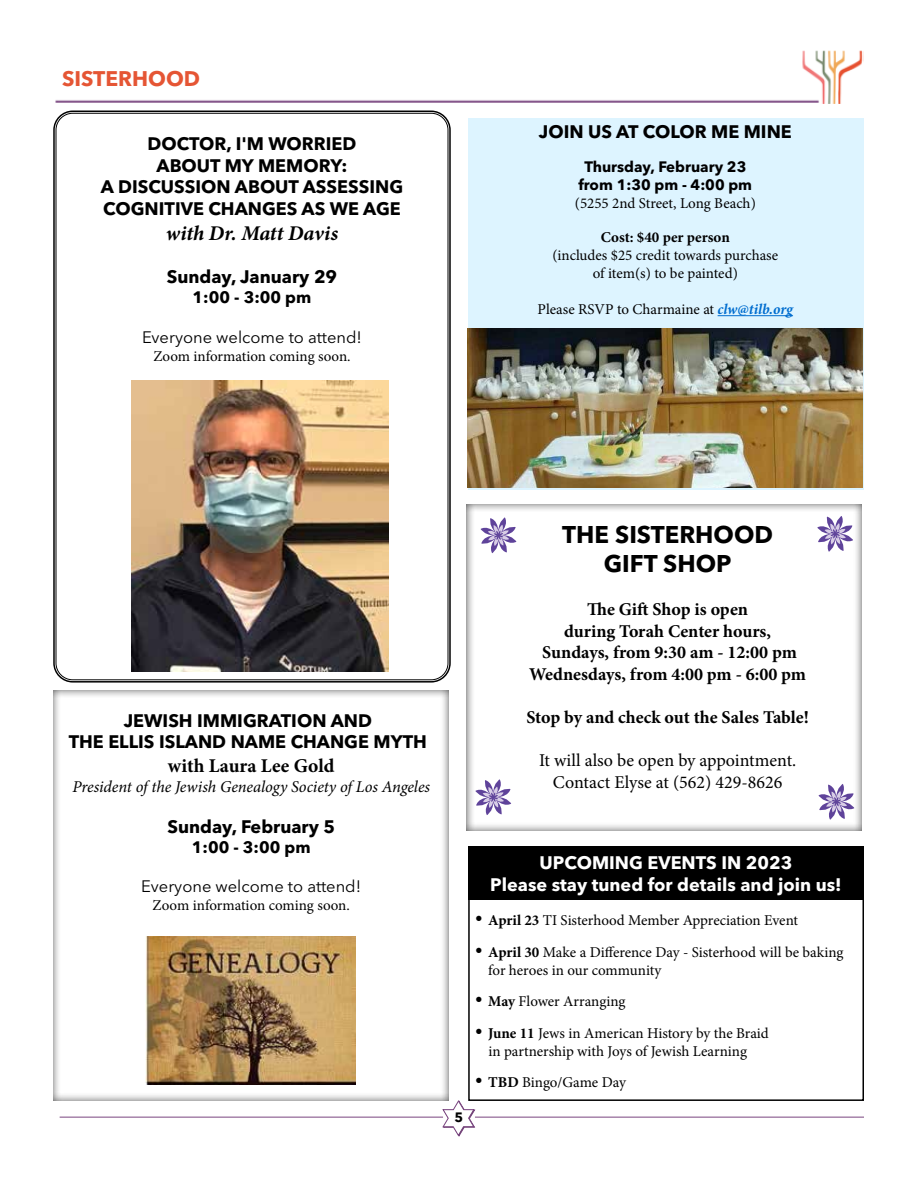
<style>
.page{position:relative;width:918px;height:1188px;background:#fff}
.page>*{position:absolute;margin:0;border:0;box-sizing:border-box;transform-origin:0 0}
.t1{font:700 24px/28.8px "Avenir Next LT Pro";color:#000;text-align:center}
.t2{font:italic 700 21px "Minion Pro";color:#000}
.t3{font:700 21px "Avenir Next LT Pro";color:#e55534}
.t4{font:700 19.5px "Minion Pro";letter-spacing:.005em;color:#000}
.t5{font:700 18px/21.6px "Avenir Next LT Pro";color:#000;text-align:center}
.t6{font:700 18px/21.6px "Minion Pro";color:#000;text-align:center}
.t7{font:18px/21.6px "Minion Pro";color:#000;text-align:center}
.t8{font:700 18px/21.6px "Avenir Next LT Pro";color:#fff;text-align:center}
.t9{font:16.5px "Avenir Next LT Pro";color:#000}
.t10{font:italic 16.5px "Minion Pro";letter-spacing:-.005em;color:#000}
.t11{font:700 16.5px "Avenir Next LT Pro";color:#000}
.t12{font:15px/31.5px "Minion Pro";color:#000}
.t13{font:700 15px/18px "Avenir Next LT Pro";color:#000;text-align:center}
.t14{font:700 15px "Minion Pro";color:#000}
.t15{font:700 13.5px "Avenir Next LT Pro";color:#000}
.s1{font-weight:700;font-style:italic;color:#006dcf}
.s2{font-weight:700}
</style>
<div class="page">
<svg style="left:443px;top:1100px;width:32px;height:37px"></svg>
<hr style="left:475px;top:1117px;width:389px;height:1px;background:#79457f">
<hr style="left:60px;top:1117px;width:383px;height:1px;background:#79457f">
<img style="left:55px;top:50px;width:809px;height:54px">
<div style="left:468px;top:118px;width:396px;height:372px;background:#ddf4ff"></div>
<div style="left:466px;top:502px;width:399px;height:330px;background:#000;opacity:.75"></div>
<div style="left:52px;top:688px;width:399px;height:414px;background:#000;opacity:.75"></div>
<svg style="left:481px;top:517px;width:35px;height:36px"></svg>
<svg style="left:817px;top:516px;width:36px;height:36px"></svg>
<svg style="left:475px;top:779px;width:36px;height:36px"></svg>
<svg style="left:819px;top:784px;width:35px;height:36px"></svg>
<div style="left:468px;top:846px;width:396px;height:54px;background:#000"></div>
<div style="left:468px;top:846px;width:396px;height:255px;border:2px solid #000"></div>
<img style="left:131px;top:381px;width:258px;height:291px">
<div style="left:53px;top:111px;width:398px;height:572px;border:2px solid #000;border-radius:19px"></div>
<img style="left:146px;top:936px;width:209px;height:148px">
<img style="left:467px;top:328px;width:395px;height:160px">
<hr style="left:718px;top:315px;width:75px;height:1px;background:#006dcf">
<h2 class="t3" style="left:62px;top:66px;width:140px">SISTERHOOD</h2>
<p class="t5" style="left:101px;top:133px;width:304px">DOCTOR, I'M WORRIED<br>ABOUT MY MEMORY:<br>A DISCUSSION ABOUT ASSESSING<br>COGNITIVE CHANGES AS WE AGE</p>
<h2 class="t2" style="left:166px;top:218px;width:174px">with Dr. Matt Davis</h2>
<p class="t5" style="left:167px;top:266px;width:172px">Sunday, January 29</p>
<p class="t11" style="left:193px;top:287px;width:120px">1:00 - 3:00 pm</p>
<p class="t9" style="left:142px;top:327px;width:221px">Everyone welcome to attend!</p>
<p class="t12" style="left:153px;top:340px;width:199px">Zoom information coming soon.</p>
<p class="t5" style="left:539px;top:121px;width:254px">JOIN US AT COLOR ME MINE</p>
<p class="t13" style="left:579px;top:158px;width:175px">Thursday, February 23 from 1:30 pm - 4:00 pm</p>
<p class="t12" style="left:575px;top:188px;width:183px">(5255 2nd Street, Long Beach)</p>
<p class="t14" style="left:601px;top:227px;width:131px">Cost: $40 per person</p>
<p class="t12" style="left:552px;top:246px;width:227px;line-height:18px;text-align:center">(includes $25 credit towards purchase of item(s) to be painted)</p>
<p class="t12" style="left:538px;top:294px;width:257px">Please RSVP to Charmaine at <span class="s1">clw@tilb.org</span></p>
<p class="t5" style="left:69px;top:710px;width:360px">JEWISH IMMIGRATION AND<br>THE ELLIS ISLAND NAME CHANGE MYTH</p>
<h3 class="t4" style="left:168px;top:752px;width:168px">with Laura Lee Gold</h3>
<p class="t10" style="left:72px;top:775px;width:359px">President of the Jewish Genealogy Society of Los Angeles</p>
<p class="t5" style="left:167px;top:816px;width:169px">Sunday, February 5</p>
<p class="t11" style="left:192px;top:837px;width:120px">1:00 - 3:00 pm</p>
<p class="t9" style="left:141px;top:877px;width:221px">Everyone welcome to attend!</p>
<p class="t12" style="left:153px;top:890px;width:199px">Zoom information coming soon.</p>
<p class="t15" style="left:455px;top:1109px;width:10px">5</p>
<h1 class="t1" style="left:562px;top:520px;width:212px">THE SISTERHOOD<br>GIFT SHOP</h1>
<p class="t6" style="left:529px;top:598px;width:278px">The Gift Shop is open<br>during Torah Center hours,<br>Sundays, from 9:30 am - 12:00 pm<br>Wednesdays, from 4:00 pm - 6:00 pm</p>
<p class="t6" style="left:526px;top:706px;width:284px">Stop by and check out the Sales Table!</p>
<p class="t7" style="left:539px;top:750px;width:259px">It will also be open by appointment.<br>Contact Elyse at (562) 429-8626</p>
<p class="t8" style="left:490px;top:852px;width:353px">UPCOMING EVENTS IN 2023<br>Please stay tuned for details and join us!</p>
<p class="t12" style="left:488px;top:905px;width:357px"><span class="s2">April 23</span> TI Sisterhood Member Appreciation Event<br><span class="s2">April 30</span> Make a Difference Day - Sisterhood will be baking</p>
<p class="t12" style="left:488px;top:954px;width:282px">for heroes in our community<br><span class="s2">May</span> Flower Arranging<br><span class="s2">June 11</span> Jews in American History by the Braid</p>
<p class="t12" style="left:488px;top:1035px;width:260px">in partnership with Joys of Jewish Learning<br><span class="s2">TBD</span> Bingo/Game Day</p>
</div>
